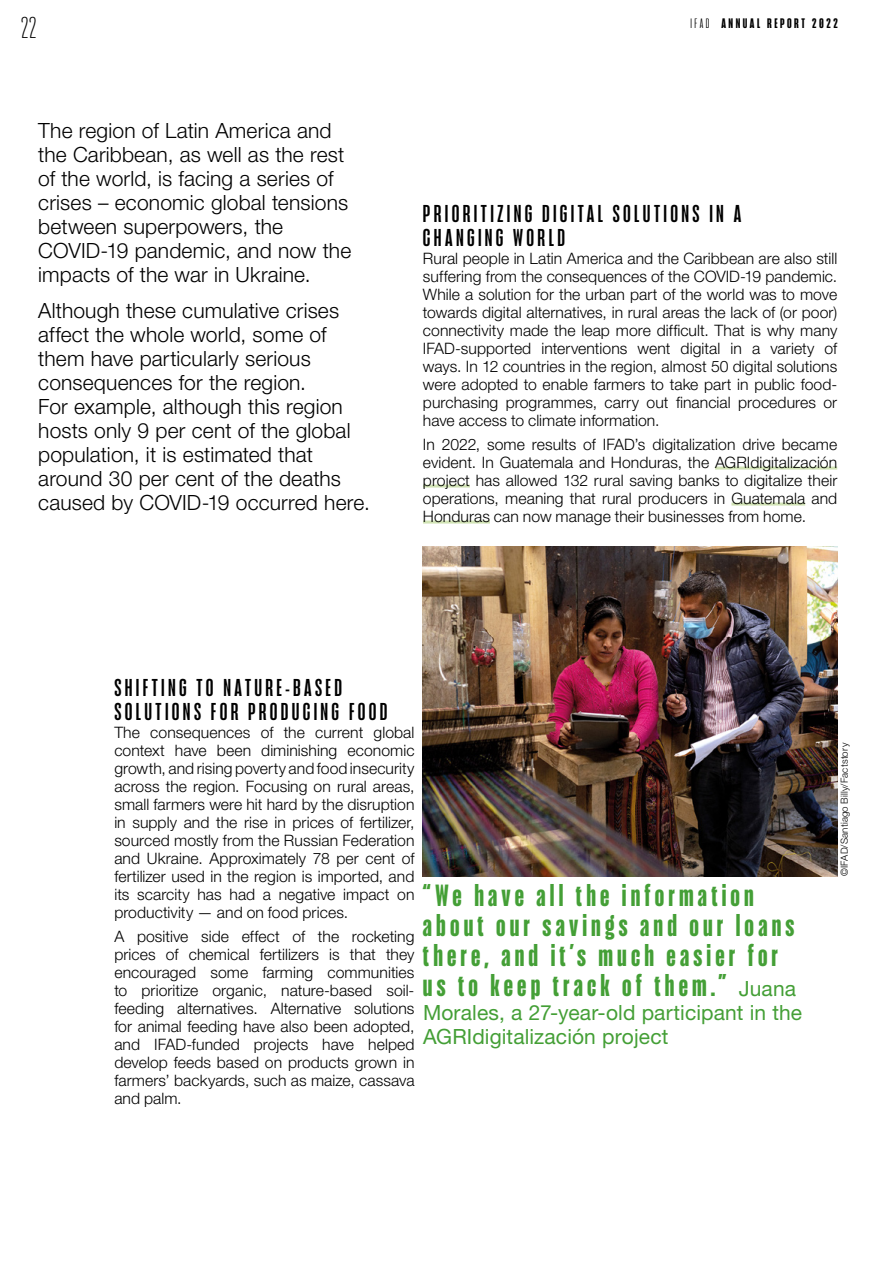
<style>
.page{position:relative;width:893px;height:1263px;background:#fff}
.page>*{position:absolute;margin:0;border:0;box-sizing:border-box;transform-origin:0 0}
.t1{font:700 30px/30px "Seriguela";letter-spacing:.14em;color:#449f36}
.t2{font:300 30px "Seriguela";color:#000}
.t3{font:600 24px/24px "Seriguela";letter-spacing:.14em;color:#000}
.t4{font:300 21px/24px "Helvetica Neue LT Std";letter-spacing:.005em;color:#000}
.t5{font:21px/24px "Helvetica Neue LT Std";letter-spacing:.005em;color:#449f36}
.t6{font:300 15.75px/18px "Helvetica Neue LT Std";letter-spacing:.005em;color:#000;text-align:justify}
.t7{font:700 13.5px "Seriguela";letter-spacing:.185em;color:#000}
.t8{font:300 9.75px "Helvetica Neue LT Std";letter-spacing:.02em;color:#000}
.s1{font-weight:400}
.s2{font-family:"Helvetica Neue LT Std";font-weight:400;font-size:21px}
</style>
<div class="page">
<hr style="left:715px;top:467px;width:122px;height:3px;background:#d1e3b5">
<hr style="left:423px;top:485px;width:47px;height:3px;background:#d1e3b5">
<hr style="left:731px;top:503px;width:74px;height:3px;background:#d1e3b5">
<hr style="left:423px;top:521px;width:67px;height:3px;background:#d1e3b5">
<img style="left:423px;top:546px;width:415px;height:330px">
<h1 class="t2" style="left:21px;top:10px;width:17px">22</h1>
<h3 class="t4" style="left:38px;top:118px;width:315px">The region of Latin America and the Caribbean, as well as the rest of the world, is facing a series of crises – economic global tensions between superpowers, the<br>COVID-19 pandemic, and now the impacts of the war in Ukraine.</h3>
<p class="t4" style="left:38px;top:298px;width:333px">Although these cumulative crises affect the whole world, some of them have particularly serious consequences for the region.<br>For example, although this region hosts only 9 per cent of the global population, it is estimated that around 30 per cent of the deaths caused by COVID-19 occurred here.</p>
<p class="t7" style="left:690px;top:15px;width:149px"><span class="s1">IFAD</span> ANNUAL REPORT 2022</p>
<h2 class="t3" style="left:423px;top:201px;width:320px">PRIORITIZING DIGITAL SOLUTIONS IN A<br>CHANGING WORLD</h2>
<p class="t6" style="left:423px;top:249px;width:416px">Rural people in Latin America and the Caribbean are also still suffering from the consequences of the COVID-19 pandemic.<br>While a solution for the urban part of the world was to move towards digital alternatives, in rural areas the lack of (or poor) connectivity made the leap more difficult. That is why many IFAD-supported interventions went digital in a variety of ways. In 12 countries in the region, almost 50 digital solutions were adopted to enable farmers to take part in public food&shy;purchasing programmes, carry out financial procedures or have access to climate information.</p>
<p class="t6" style="left:423px;top:435px;width:416px">In 2022, some results of IFAD’s digitalization drive became evident. In Guatemala and Honduras, the AGRIdigitalización project has allowed 132 rural saving banks to digitalize their operations, meaning that rural producers in Guatemala and Honduras can now manage their businesses from home.</p>
<h2 class="t3" style="left:114px;top:675px;width:275px">SHIFTING TO NATURE-BASED<br>SOLUTIONS FOR PRODUCING FOOD</h2>
<p class="t6" style="left:114px;top:723px;width:302px">The consequences of the current global context have been diminishing economic growth, and rising poverty and food insecurity across the region. Focusing on rural areas, small farmers were hit hard by the disruption in supply and the rise in prices of fertilizer, sourced mostly from the Russian Federation and Ukraine. Approximately 78 per cent of fertilizer used in the region is imported, and its scarcity has had a negative impact on productivity — and on food prices.</p>
<p class="t6" style="left:114px;top:927px;width:302px">A positive side effect of the rocketing prices of chemical fertilizers is that they encouraged some farming communities to prioritize organic, nature-based soil&shy;feeding alternatives. Alternative solutions for animal feeding have also been adopted, and IFAD-funded projects have helped develop feeds based on products grown in farmers’ backyards, such as maize, cassava and palm.</p>
<h1 class="t1" style="left:423px;top:879px;width:375px">“We have all the information about our savings and our loans there, and it’s much easier for us to keep track of them.” <span class="s2">Juana</span></h1>
<h3 class="t5" style="left:423px;top:1000px;width:381px">Morales, a 27-year-old participant in the<br>AGRIdigitalización project</h3>
<p class="t8" style="left:838px;top:876px;width:135px;rotate:-90deg">©IFAD/Santiago Billy/Factstory</p>
</div>
